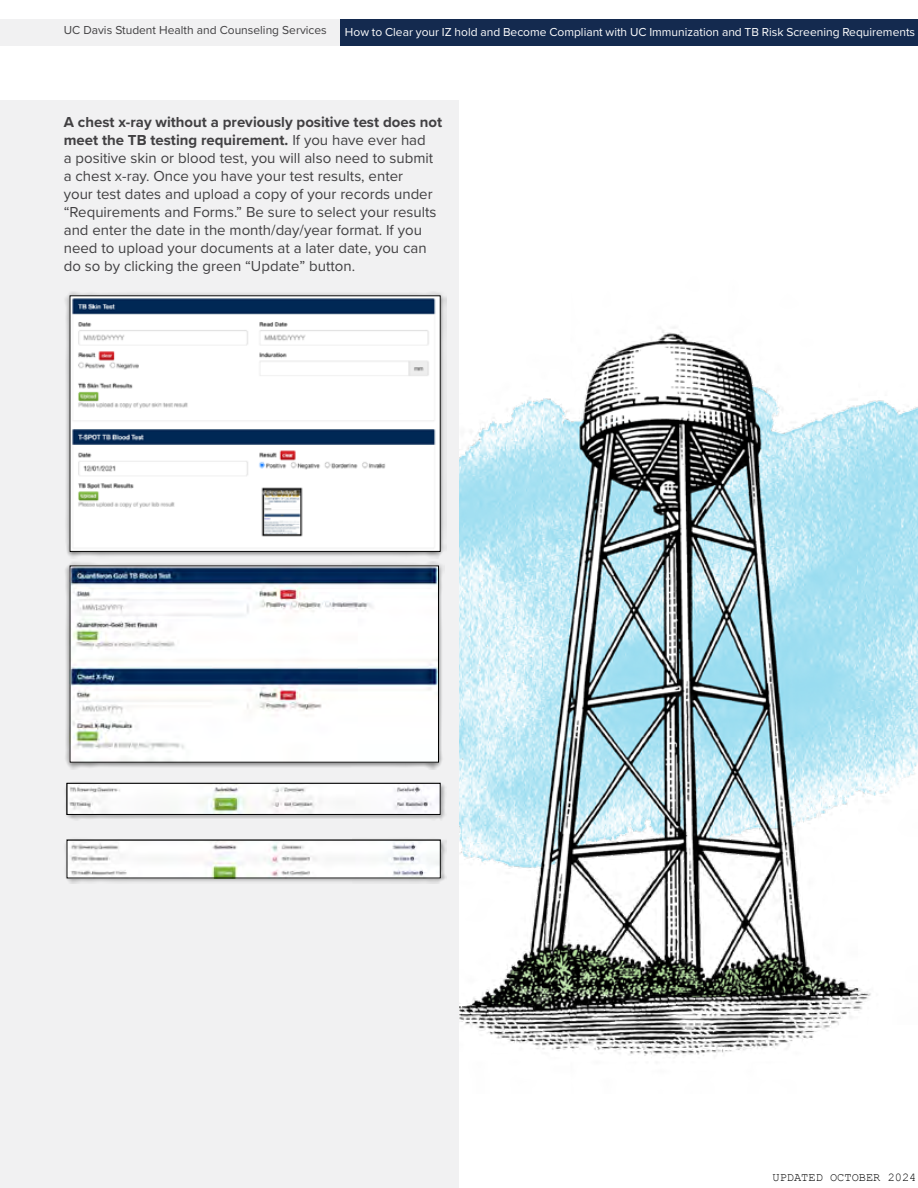
<style>
.page{position:relative;width:918px;height:1188px;background:#fff}
.page>*{position:absolute;margin:0;border:0;box-sizing:border-box;transform-origin:0 0}
.t1{font:15px/18px "Proxima Nova";color:#414042}
.t2{font:12px "Proxima Nova";color:#fff}
.t3{font:12px "Proxima Nova";color:#414042}
.t4{font:12px "Courier New";color:#000}
.s1{font-weight:700}
</style>
<div class="page">
<div style="left:0;top:19px;width:918px;height:27px;background:#f1f1f2"></div>
<div style="left:341px;top:20px;width:577px;height:26px;background:#142a4f"></div>
<img style="left:459px;top:327px;width:459px;height:729px">
<div style="left:0;top:100px;width:459px;height:1088px;background:#f1f1f2"></div>
<img style="left:65px;top:292px;width:381px;height:265px">
<img style="left:72px;top:298px;width:366px;height:252px">
<img style="left:65px;top:561px;width:378px;height:209px">
<img style="left:72px;top:568px;width:365px;height:192px">
<img style="left:65px;top:782px;width:380px;height:38px">
<img style="left:69px;top:785px;width:369px;height:28px">
<div style="left:67px;top:783px;width:373px;height:32px;border:1px solid #000"></div>
<img style="left:65px;top:839px;width:381px;height:45px">
<img style="left:69px;top:842px;width:370px;height:34px">
<p class="t3" style="left:64px;top:21px;width:265px">UC Davis Student Health and Counseling Services</p>
<p class="t2" style="left:345px;top:23px;width:572px">How to Clear your IZ hold and Become Compliant with UC Immunization and TB Risk Screening Requirements</p>
<p class="t1" style="left:64px;top:113px;width:380px"><span class="s1">A chest x-ray without a previously positive test does not meet the TB testing requirement.</span> If you have ever had<br>a positive skin or blood test, you will also need to submit a chest x-ray. Once you have your test results, enter<br>your test dates and upload a copy of your records under “Requirements and Forms.” Be sure to select your results and enter the date in the month/day/year format. If you need to upload your documents at a later date, you can do so by clicking the green “Update” button.</p>
<p class="t4" style="left:773px;top:1170px;width:145px">UPDATED OCTOBER 2024</p>
</div>
